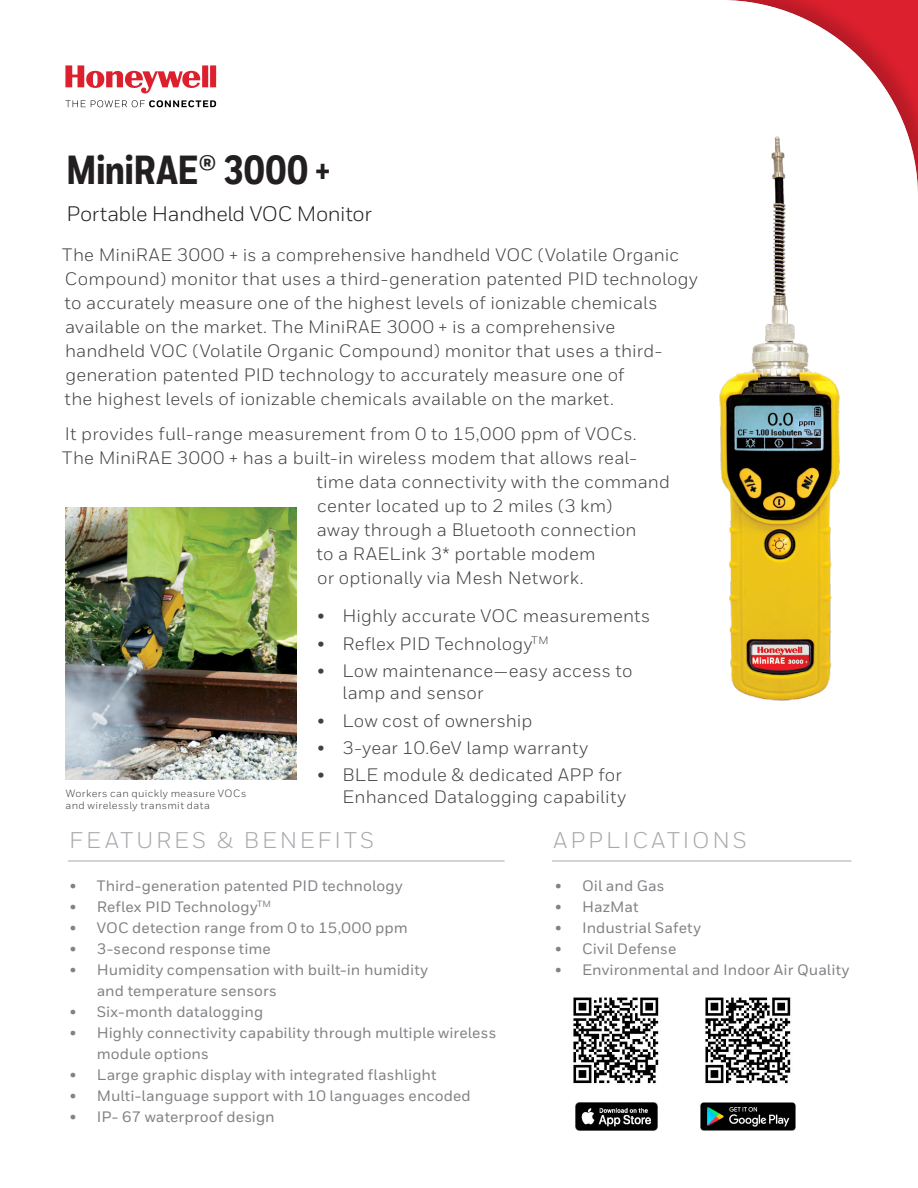
<style>
.page{position:relative;width:918px;height:1188px;background:#fff}
.page>*{position:absolute;margin:0;border:0;box-sizing:border-box;transform-origin:0 0}
.Cover__Title__All_Ca{font:800 40.65px "Honeywell Cond";letter-spacing:-.015em;color:#231f20}
.Datasheet__Sidebar_H{font:22.65px "Honeywell Sans";letter-spacing:.13em;color:#a7a9ac}
.Cover__Subtitle{font:21px "Honeywell Sans";letter-spacing:-.02em;color:#231f20}
.Body__9_14_pt{font:18px/24px "Honeywell Sans";letter-spacing:.01em;color:#414042}
.t1{font:500 15.15px/21px "Honeywell Sans";letter-spacing:.005em;color:#808285}
.Body__9_14_pt-2{font:10.5px/12.6px "Honeywell Sans";letter-spacing:.035em;color:#414042}
</style>
<div class="page">
<hr style="left:68px;top:861px;width:437px;height:1px;background:#a7a9ac">
<hr style="left:552px;top:861px;width:299px;height:1px;background:#a7a9ac">
<svg style="left:65px;top:65px;width:151px;height:29px"></svg>
<svg style="left:65px;top:100px;width:151px;height:7px"></svg>
<img style="left:65px;top:507px;width:232px;height:272px">
<img style="left:719px;top:136px;width:121px;height:565px">
<img style="left:573px;top:997px;width:86px;height:87px">
<img style="left:700px;top:997px;width:96px;height:134px">
<img style="left:575px;top:1103px;width:83px;height:28px">
<p class="Cover__Title__All_Ca" style="left:66px;top:145px;width:266px">MiniRAE® 3000 +</p>
<p class="Cover__Subtitle" style="left:66px;top:201px;width:307px">Portable Handheld VOC Monitor</p>
<p class="Body__9_14_pt" style="left:62px;top:243px;width:637px">The MiniRAE 3000 + is a comprehensive handheld VOC (Volatile Organic Compound) monitor that uses a third-generation patented PID technology to accurately measure one of the highest levels of ionizable chemicals available on the market. The MiniRAE 3000 + is a comprehensive<br>handheld VOC (Volatile Organic Compound) monitor that uses a third&shy;generation patented PID technology to accurately measure one of<br>the highest levels of ionizable chemicals available on the market.</p>
<p class="Body__9_14_pt" style="left:65px;top:422px;width:573px">It provides full-range measurement from 0 to 15,000 ppm of VOCs.</p>
<p class="Body__9_14_pt" style="left:62px;top:446px;width:576px">The MiniRAE 3000 + has a built-in wireless modem that allows real-</p>
<p class="Body__9_14_pt" style="left:316px;top:470px;width:355px">time data connectivity with the command</p>
<p class="Body__9_14_pt" style="left:317px;top:494px;width:296px">center located up to 2 miles (3 km)</p>
<p class="Body__9_14_pt" style="left:317px;top:518px;width:321px">away through a Bluetooth connection</p>
<p class="Body__9_14_pt" style="left:316px;top:542px;width:281px">to a RAELink 3* portable modem</p>
<p class="Body__9_14_pt" style="left:317px;top:566px;width:268px">or optionally via Mesh Network.</p>
<p class="Body__9_14_pt" style="left:317px;top:604px;width:335px">• Highly accurate VOC measurements</p>
<p class="Body__9_14_pt" style="left:317px;top:631px;width:233px">• Reflex PID Technology<sup>TM</sup></p>
<p class="Body__9_14_pt" style="left:342px;top:659px;width:292px;line-height:22.5px;text-indent:-25px">• Low maintenance—easy access to lamp and sensor</p>
<p class="Body__9_14_pt" style="left:317px;top:709px;width:216px">• Low cost of ownership</p>
<p class="Body__9_14_pt" style="left:317px;top:736px;width:272px">• 3-year 10.6eV lamp warranty</p>
<p class="Body__9_14_pt" style="left:317px;top:764px;width:310px;line-height:21.6px;text-align:right">• BLE module &amp; dedicated APP for<br>Enhanced Datalogging capability</p>
<p class="Body__9_14_pt-2" style="left:66px;top:787px;width:182px">Workers can quickly measure VOCs and wirelessly transmit data</p>
<p class="Datasheet__Sidebar_H" style="left:69px;top:827px;width:306px">FEATURES &amp; BENEFITS</p>
<p class="Datasheet__Sidebar_H" style="left:553px;top:827px;width:195px">APPLICATIONS</p>
<p class="t1" style="left:70px;top:876px;width:334px">• Third-generation patented PID technology</p>
<p class="t1" style="left:70px;top:897px;width:203px">• Reflex PID Technology<sup>TM</sup></p>
<p class="t1" style="left:70px;top:918px;width:340px">• VOC detection range from 0 to 15,000 ppm</p>
<p class="t1" style="left:70px;top:939px;width:203px">• 3-second response time</p>
<p class="t1" style="left:97px;top:960px;width:333px;text-indent:-27px">• Humidity compensation with built-in humidity and temperature sensors</p>
<p class="t1" style="left:70px;top:1002px;width:195px">• Six-month datalogging</p>
<p class="t1" style="left:97px;top:1023px;width:401px;text-indent:-27px">• Highly connectivity capability through multiple wireless module options</p>
<p class="t1" style="left:70px;top:1065px;width:368px">• Large graphic display with integrated flashlight</p>
<p class="t1" style="left:70px;top:1086px;width:403px">• Multi-language support with 10 languages encoded</p>
<p class="t1" style="left:70px;top:1107px;width:207px">• IP- 67 waterproof design</p>
<p class="t1" style="left:555px;top:876px;width:111px">• Oil and Gas</p>
<p class="t1" style="left:555px;top:897px;width:85px">• HazMat</p>
<p class="t1" style="left:555px;top:918px;width:147px">• Industrial Safety</p>
<p class="t1" style="left:555px;top:939px;width:123px">• Civil Defense</p>
<p class="t1" style="left:555px;top:960px;width:296px">• Environmental and Indoor Air Quality</p>
</div>
